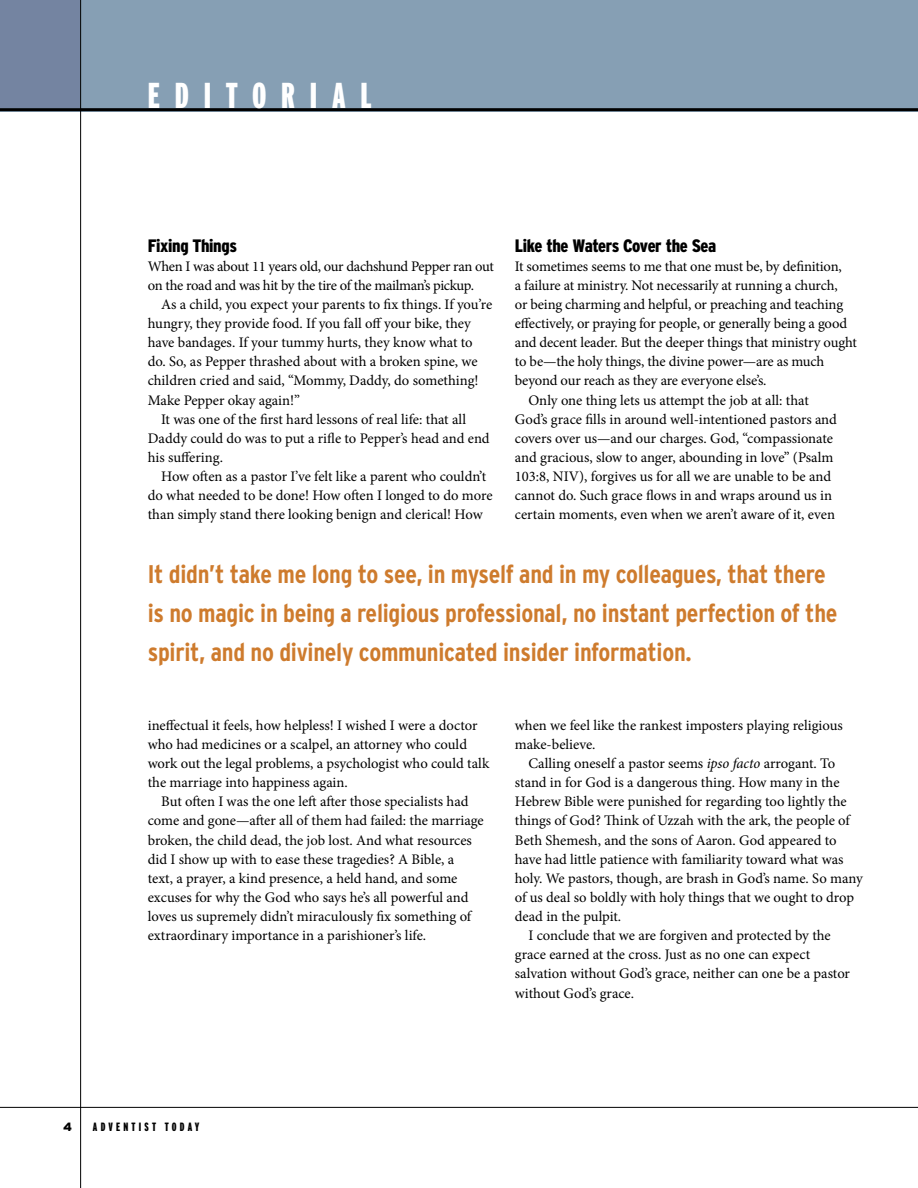
<style>
.page{position:relative;width:918px;height:1188px;background:#fff}
.page>*{position:absolute;margin:0;border:0;box-sizing:border-box;transform-origin:0 0}
.t1{font:900 extra-condensed 36px "Interstate";letter-spacing:.41em;color:#fff}
.t2{font:700 condensed 25.5px/39px "Interstate";letter-spacing:-.01em;color:#ce7b2d}
.t3{font:900 condensed 18px "Interstate";letter-spacing:-.02em;color:#000}
.t4{font:14.7px/19.2px "Minion Pro";letter-spacing:-.005em;color:#000}
.t5{font:900 extra-condensed 12px "Interstate";letter-spacing:.27em;color:#000}
.t6{font:900 12px "Interstate";color:#000}
.s1{font-style:italic}
</style>
<div class="page">
<div style="left:0;top:0;width:918px;height:111px;background:#869fb4"></div>
<div style="left:0;top:0;width:80px;height:108px;background:#7484a1"></div>
<hr style="left:0;top:108px;width:918px;height:3px;background:#000">
<hr style="left:0;top:1107px;width:918px;height:1px;background:#000">
<hr style="left:80px;top:0;width:1px;height:1188px;background:#000">
<h1 class="t1" style="left:148px;top:75px;width:225px">EDITORIAL</h1>
<p class="t3" style="left:148px;top:235px;width:91px">Fixing Things</p>
<p class="t4" style="left:148px;top:256px;width:348px">When I was about 11 years old, our dachshund Pepper ran out on the road and was hit by the tire of the mailman’s pickup.</p>
<p class="t4" style="left:161px;top:295px;width:333px">As a child, you expect your parents to fix things. If you’re</p>
<p class="t4" style="left:148px;top:314px;width:325px">hungry, they provide food. If you fall off your bike, they</p>
<p class="t4" style="left:148px;top:333px;width:326px">have bandages. If your tummy hurts, they know what to</p>
<p class="t4" style="left:148px;top:352px;width:331px">do. So, as Pepper thrashed about with a broken spine, we</p>
<p class="t4" style="left:148px;top:371px;width:332px">children cried and said, “Mommy, Daddy, do something!</p>
<p class="t4" style="left:148px;top:390px;width:154px">Make Pepper okay again!”</p>
<p class="t4" style="left:161px;top:410px;width:306px">It was one of the first hard lessons of real life: that all</p>
<p class="t4" style="left:148px;top:429px;width:343px">Daddy could do was to put a rifle to Pepper’s head and end</p>
<p class="t4" style="left:148px;top:448px;width:77px">his suffering.</p>
<p class="t4" style="left:161px;top:467px;width:327px">How often as a pastor I’ve felt like a parent who couldn’t</p>
<p class="t4" style="left:148px;top:486px;width:346px">do what needed to be done! How often I longed to do more</p>
<p class="t4" style="left:148px;top:505px;width:337px">than simply stand there looking benign and clerical! How</p>
<p class="t3" style="left:515px;top:235px;width:203px">Like the Waters Cover the Sea</p>
<p class="t4" style="left:515px;top:256px;width:329px">It sometimes seems to me that one must be, by definition,</p>
<p class="t4" style="left:515px;top:276px;width:324px">a failure at ministry. Not necessarily at running a church,</p>
<p class="t4" style="left:515px;top:295px;width:330px">or being charming and helpful, or preaching and teaching</p>
<p class="t4" style="left:515px;top:314px;width:334px">effectively, or praying for people, or generally being a good</p>
<p class="t4" style="left:515px;top:333px;width:344px">and decent leader. But the deeper things that ministry ought</p>
<p class="t4" style="left:515px;top:352px;width:311px">to be—the holy things, the divine power—are as much</p>
<p class="t4" style="left:515px;top:371px;width:253px">beyond our reach as they are everyone else’s.</p>
<p class="t4" style="left:528px;top:390px;width:282px">Only one thing lets us attempt the job at all: that</p>
<p class="t4" style="left:515px;top:410px;width:324px">God’s grace fills in around well-intentioned pastors and</p>
<p class="t4" style="left:515px;top:429px;width:320px">covers over us—and our charges. God, “compassionate</p>
<p class="t4" style="left:515px;top:448px;width:320px">and gracious, slow to anger, abounding in love” (Psalm</p>
<p class="t4" style="left:515px;top:467px;width:318px">103:8, NIV), forgives us for all we are unable to be and</p>
<p class="t4" style="left:515px;top:486px;width:319px">cannot do. Such grace flows in and wraps around us in</p>
<p class="t4" style="left:515px;top:505px;width:322px">certain moments, even when we aren’t aware of it, even</p>
<h2 class="t2" style="left:148px;top:555px;width:691px">It didn’t take me long to see, in myself and in my colleagues, that there is no magic in being a religious professional, no instant perfection of the spirit, and no divinely communicated insider information.</h2>
<p class="t4" style="left:148px;top:716px;width:343px">ineffectual it feels, how helpless! I wished I were a doctor who had medicines or a scalpel, an attorney who could work out the legal problems, a psychologist who could talk the marriage into happiness again.</p>
<p class="t4" style="left:148px;top:792px;width:338px;text-indent:13px">But often I was the one left after those specialists had come and gone—after all of them had failed: the marriage broken, the child dead, the job lost. And what resources did I show up with to ease these tragedies? A Bible, a<br>text, a prayer, a kind presence, a held hand, and some excuses for why the God who says he’s all powerful and loves us supremely didn’t miraculously fix something of extraordinary importance in a parishioner’s life.</p>
<p class="t4" style="left:515px;top:716px;width:330px">when we feel like the rankest imposters playing religious make-believe.</p>
<p class="t4" style="left:528px;top:754px;width:308px">Calling oneself a pastor seems <span class="s1">ipso facto</span> arrogant. To</p>
<p class="t4" style="left:515px;top:773px;width:326px">stand in for God is a dangerous thing. How many in the</p>
<p class="t4" style="left:515px;top:792px;width:333px">Hebrew Bible were punished for regarding too lightly the</p>
<p class="t4" style="left:515px;top:811px;width:338px">things of God? Think of Uzzah with the ark, the people of</p>
<p class="t4" style="left:515px;top:830px;width:323px">Beth Shemesh, and the sons of Aaron. God appeared to</p>
<p class="t4" style="left:515px;top:849px;width:330px">have had little patience with familiarity toward what was</p>
<p class="t4" style="left:515px;top:869px;width:350px">holy. We pastors, though, are brash in God’s name. So many</p>
<p class="t4" style="left:515px;top:888px;width:341px">of us deal so boldly with holy things that we ought to drop</p>
<p class="t4" style="left:515px;top:907px;width:108px">dead in the pulpit.</p>
<p class="t4" style="left:528px;top:926px;width:304px">I conclude that we are forgiven and protected by the</p>
<p class="t4" style="left:515px;top:945px;width:297px">grace earned at the cross. Just as no one can expect</p>
<p class="t4" style="left:515px;top:964px;width:337px">salvation without God’s grace, neither can one be a pastor</p>
<p class="t4" style="left:515px;top:983px;width:121px">without God’s grace.</p>
<p class="t6" style="left:63px;top:1120px;width:10px">4</p>
<p class="t5" style="left:93px;top:1121px;width:108px">ADVENTIST TODAY</p>
</div>
